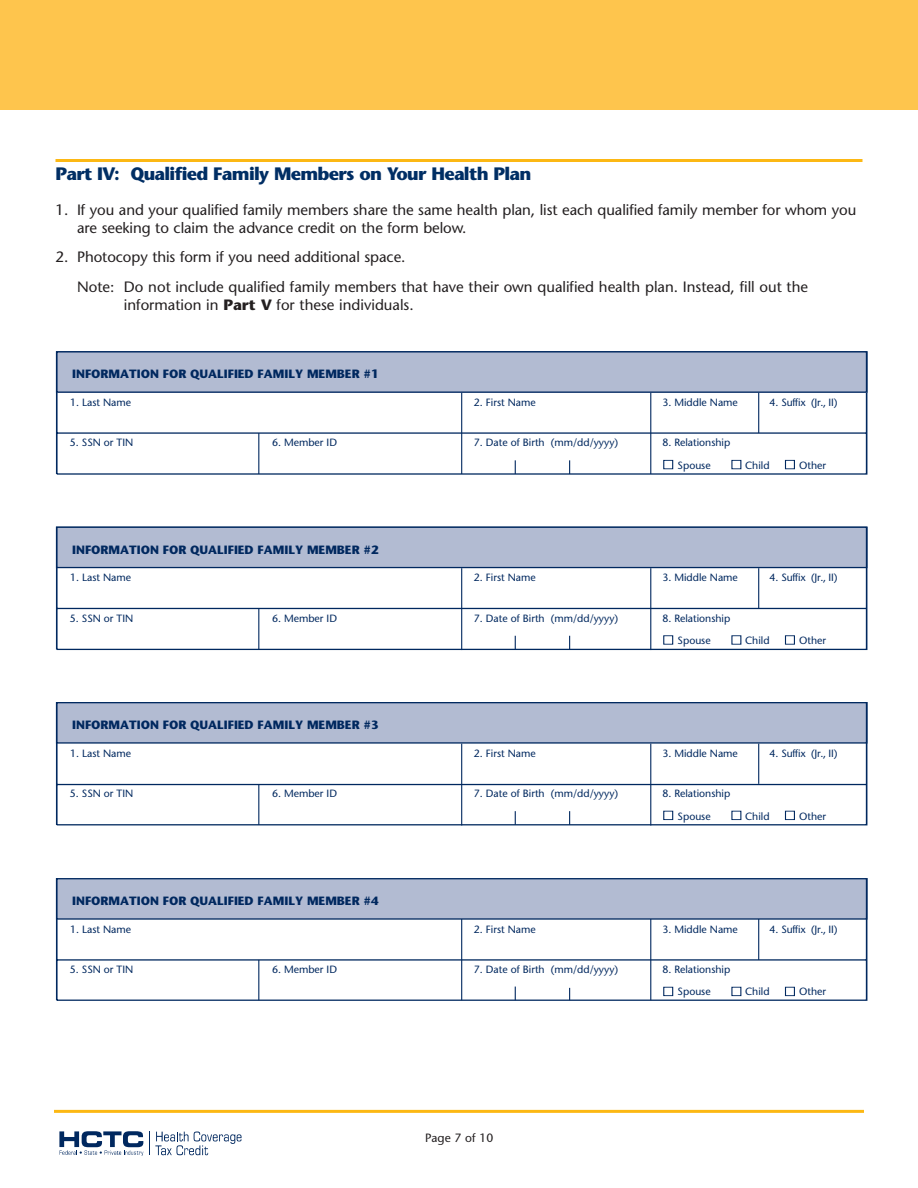
<style>
.page{position:relative;width:918px;height:1188px;background:#fff}
.page>*{position:absolute;margin:0;border:0;box-sizing:border-box;transform-origin:0 0}
.t1{font:700 18px "Stone Sans";letter-spacing:-.04em;color:#002e64}
.t2{font:15px/18px "Stone Sans";letter-spacing:-.005em;color:#231f20}
.t3{font:700 12px "Stone Sans";color:#00285f}
.t4{font:12px "Stone Sans";color:#231f20}
.t5{font:10.5px "Stone Sans";color:#00285f}
.t6{font:10.5px "Stone Sans";letter-spacing:-.025em;color:#00285f}
.s1{font-weight:700}
</style>
<div class="page">
<svg style="left:155px;top:1131px;width:87px;height:24px"></svg>
<svg style="left:59px;top:1131px;width:84px;height:25px"></svg>
<hr style="left:54px;top:1110px;width:810px;height:3px;background:#fcb814">
<div style="left:0;top:0;width:918px;height:110px;background:#fec54d"></div>
<hr style="left:56px;top:159px;width:806px;height:3px;background:#fcb814">
<svg style="left:56px;top:393px;width:811px;height:82px"></svg>
<div style="left:57px;top:352px;width:810px;height:40px;background:#b2bbd2"></div>
<div style="left:56px;top:351px;width:811px;height:42px;border:1px solid #00285f"></div>
<hr style="left:461px;top:393px;width:1px;height:81px;background:#00285f">
<svg style="left:515px;top:460px;width:1px;height:14px"></svg>
<hr style="left:650px;top:433px;width:1px;height:41px;background:#00285f">
<hr style="left:650px;top:393px;width:1px;height:40px;background:#00285f">
<hr style="left:758px;top:393px;width:1px;height:40px;background:#00285f">
<svg style="left:569px;top:460px;width:1px;height:14px"></svg>
<hr style="left:258px;top:433px;width:1px;height:41px;background:#00285f">
<div style="left:663px;top:460px;width:10px;height:9px;border:1px solid #00285f"></div>
<div style="left:785px;top:460px;width:10px;height:9px;border:1px solid #00285f"></div>
<div style="left:732px;top:460px;width:9px;height:9px;border:1px solid #00285f"></div>
<svg style="left:56px;top:526px;width:811px;height:125px"></svg>
<div style="left:57px;top:527px;width:810px;height:41px;background:#b2bbd2"></div>
<div style="left:56px;top:527px;width:811px;height:41px;border:1px solid #00285f"></div>
<hr style="left:461px;top:568px;width:1px;height:82px;background:#00285f">
<svg style="left:515px;top:636px;width:1px;height:13px"></svg>
<hr style="left:650px;top:608px;width:1px;height:42px;background:#00285f">
<hr style="left:650px;top:568px;width:1px;height:40px;background:#00285f">
<hr style="left:758px;top:568px;width:1px;height:40px;background:#00285f">
<svg style="left:569px;top:636px;width:1px;height:13px"></svg>
<hr style="left:258px;top:608px;width:1px;height:41px;background:#00285f">
<div style="left:663px;top:635px;width:10px;height:10px;border:1px solid #00285f"></div>
<div style="left:785px;top:635px;width:10px;height:10px;border:1px solid #00285f"></div>
<svg style="left:56px;top:744px;width:811px;height:82px"></svg>
<div style="left:57px;top:703px;width:810px;height:40px;background:#b2bbd2"></div>
<div style="left:56px;top:702px;width:811px;height:42px;border:1px solid #00285f"></div>
<hr style="left:461px;top:744px;width:1px;height:81px;background:#00285f">
<svg style="left:515px;top:811px;width:1px;height:14px"></svg>
<hr style="left:650px;top:784px;width:1px;height:41px;background:#00285f">
<hr style="left:650px;top:744px;width:1px;height:40px;background:#00285f">
<hr style="left:758px;top:744px;width:1px;height:40px;background:#00285f">
<svg style="left:569px;top:811px;width:1px;height:14px"></svg>
<hr style="left:258px;top:785px;width:1px;height:40px;background:#00285f">
<div style="left:663px;top:811px;width:10px;height:9px;border:1px solid #00285f"></div>
<div style="left:785px;top:811px;width:10px;height:9px;border:1px solid #00285f"></div>
<div style="left:732px;top:811px;width:9px;height:9px;border:1px solid #00285f"></div>
<svg style="left:56px;top:920px;width:811px;height:81px"></svg>
<div style="left:57px;top:879px;width:810px;height:40px;background:#b2bbd2"></div>
<div style="left:56px;top:878px;width:811px;height:42px;border:1px solid #00285f"></div>
<hr style="left:461px;top:919px;width:1px;height:81px;background:#00285f">
<svg style="left:515px;top:987px;width:1px;height:13px"></svg>
<hr style="left:650px;top:960px;width:1px;height:40px;background:#00285f">
<hr style="left:650px;top:919px;width:1px;height:41px;background:#00285f">
<hr style="left:758px;top:919px;width:1px;height:41px;background:#00285f">
<svg style="left:569px;top:988px;width:1px;height:12px"></svg>
<hr style="left:258px;top:960px;width:1px;height:40px;background:#00285f">
<div style="left:663px;top:987px;width:10px;height:9px;border:1px solid #00285f"></div>
<div style="left:785px;top:987px;width:10px;height:9px;border:1px solid #00285f"></div>
<div style="left:732px;top:987px;width:9px;height:9px;border:1px solid #00285f"></div>
<h1 class="t1" style="left:56px;top:167px;width:478px">Part IV: Qualified Family Members on Your Health Plan</h1>
<h2 class="t2" style="left:77px;top:202px;width:781px;text-indent:-22px">1. If you and your qualified family members share the same health plan, list each qualified family member for whom you are seeking to claim the advance credit on the form below.</h2>
<h2 class="t2" style="left:77px;top:244px;width:733px;line-height:29.4px;text-indent:-22px">2. Photocopy this form if you need additional space.<br>Note: Do not include qualified family members that have their own qualified health plan. Instead, fill out the</h2>
<h2 class="t2" style="left:124px;top:297px;width:291px">information in <span class="s1">Part V</span> for these individuals.</h2>
<p class="t3" style="left:72px;top:370px;width:308px">INFORMATION FOR QUALIFIED FAMILY MEMBER #1</p>
<p class="t5" style="left:70px;top:398px;width:63px">1. Last Name</p>
<p class="t5" style="left:474px;top:398px;width:63px">2. First Name</p>
<p class="t5" style="left:662px;top:398px;width:77px">3. Middle Name</p>
<p class="t6" style="left:770px;top:398px;width:69px">4. Suffix (Jr., II)</p>
<p class="t5" style="left:70px;top:439px;width:65px">5. SSN or TIN</p>
<p class="t5" style="left:272px;top:439px;width:67px">6. Member ID</p>
<p class="t5" style="left:474px;top:439px;width:146px">7. Date of Birth (mm/dd/yyyy)</p>
<p class="t5" style="left:662px;top:439px;width:70px">8. Relationship</p>
<p class="t3" style="left:72px;top:545px;width:308px">INFORMATION FOR QUALIFIED FAMILY MEMBER #2</p>
<p class="t5" style="left:678px;top:461px;width:35px">Spouse</p>
<p class="t5" style="left:745px;top:461px;width:26px">Child</p>
<p class="t5" style="left:799px;top:461px;width:29px">Other</p>
<p class="t5" style="left:70px;top:574px;width:63px">1. Last Name</p>
<p class="t5" style="left:474px;top:574px;width:63px">2. First Name</p>
<p class="t5" style="left:662px;top:574px;width:77px">3. Middle Name</p>
<p class="t6" style="left:770px;top:574px;width:69px">4. Suffix (Jr., II)</p>
<p class="t5" style="left:70px;top:614px;width:65px">5. SSN or TIN</p>
<p class="t5" style="left:272px;top:614px;width:67px">6. Member ID</p>
<p class="t5" style="left:474px;top:614px;width:146px">7. Date of Birth (mm/dd/yyyy)</p>
<p class="t5" style="left:662px;top:614px;width:70px">8. Relationship</p>
<p class="t3" style="left:72px;top:721px;width:308px">INFORMATION FOR QUALIFIED FAMILY MEMBER #3</p>
<p class="t5" style="left:678px;top:636px;width:35px">Spouse</p>
<p class="t5" style="left:745px;top:636px;width:26px">Child</p>
<p class="t5" style="left:799px;top:636px;width:29px">Other</p>
<p class="t5" style="left:70px;top:749px;width:63px">1. Last Name</p>
<p class="t5" style="left:474px;top:749px;width:63px">2. First Name</p>
<p class="t5" style="left:662px;top:749px;width:77px">3. Middle Name</p>
<p class="t6" style="left:770px;top:749px;width:69px">4. Suffix (Jr., II)</p>
<p class="t5" style="left:70px;top:790px;width:65px">5. SSN or TIN</p>
<p class="t5" style="left:272px;top:790px;width:67px">6. Member ID</p>
<p class="t5" style="left:474px;top:790px;width:146px">7. Date of Birth (mm/dd/yyyy)</p>
<p class="t5" style="left:662px;top:790px;width:70px">8. Relationship</p>
<p class="t3" style="left:72px;top:896px;width:308px">INFORMATION FOR QUALIFIED FAMILY MEMBER #4</p>
<p class="t5" style="left:678px;top:812px;width:35px">Spouse</p>
<p class="t5" style="left:745px;top:812px;width:26px">Child</p>
<p class="t5" style="left:799px;top:812px;width:29px">Other</p>
<p class="t5" style="left:70px;top:925px;width:63px">1. Last Name</p>
<p class="t5" style="left:474px;top:925px;width:63px">2. First Name</p>
<p class="t5" style="left:662px;top:925px;width:77px">3. Middle Name</p>
<p class="t6" style="left:770px;top:925px;width:69px">4. Suffix (Jr., II)</p>
<p class="t5" style="left:70px;top:966px;width:65px">5. SSN or TIN</p>
<p class="t5" style="left:272px;top:966px;width:67px">6. Member ID</p>
<p class="t5" style="left:474px;top:966px;width:146px">7. Date of Birth (mm/dd/yyyy)</p>
<p class="t5" style="left:662px;top:966px;width:70px">8. Relationship</p>
<p class="t4" style="left:425px;top:1133px;width:70px">Page 7 of 10</p>
<p class="t5" style="left:678px;top:988px;width:35px">Spouse</p>
<p class="t5" style="left:745px;top:988px;width:26px">Child</p>
<p class="t5" style="left:799px;top:988px;width:29px">Other</p>
</div>
